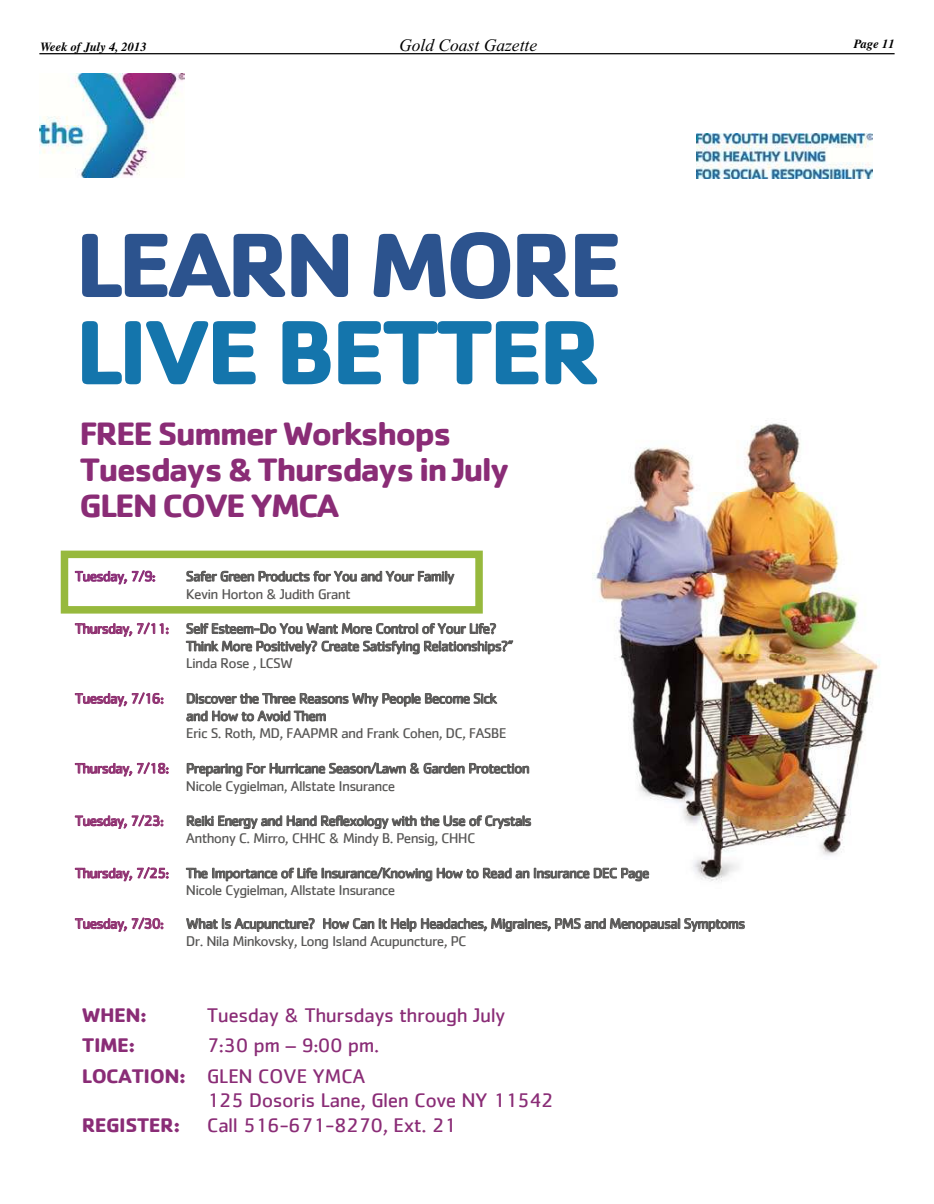
<style>
.page{position:relative;width:934px;height:1204px;background:#fff}
.page>*{position:absolute;margin:0;border:0;box-sizing:border-box;transform-origin:0 0}
.t1{font:700 94.5px "Cachet";letter-spacing:-.055em;color:#1475ac;scale:1.06 1}
.t2{font:700 94.5px "Cachet";letter-spacing:-.055em;color:#2c538e;scale:1.06 1}
.t3{font:700 33.38px/36.4px "Cachet";letter-spacing:-.055em;color:#8a2c76;scale:1.06 1}
.t4{font:20.38px/30.5px "Cachet";letter-spacing:-.025em;color:#8a2c76;scale:1.06 1}
.t5{font:700 20.38px "Cachet";letter-spacing:-.03em;color:#8a2c76;scale:1.06 1}
.t6{font:italic 17.5px "Times New Roman";color:#000}
.t7{font:14.62px/17.5px "Cachet";letter-spacing:-.05em;color:#585756;scale:1.06 1}
.t8{font:14.62px "Cachet";letter-spacing:-.05em;color:#8f3070;scale:1.06 1}
.t9{font:14.62px "Cachet";letter-spacing:-.05em;color:#8a2c76;scale:1.06 1}
.t10{font:italic 700 12.5px "Times";color:#000}
.s1{color:#8f3070}
.s2{font-weight:700}
</style>
<div class="page">
<hr style="left:39px;top:53px;width:855px;height:1px;background:#000">
<img style="left:592px;top:420px;width:288px;height:462px">
<svg style="left:75px;top:570px;width:80px;height:14px"></svg>
<svg style="left:186px;top:571px;width:268px;height:13px"></svg>
<svg style="left:75px;top:623px;width:94px;height:14px"></svg>
<svg style="left:186px;top:623px;width:310px;height:11px"></svg>
<svg style="left:186px;top:640px;width:327px;height:14px"></svg>
<svg style="left:75px;top:692px;width:89px;height:14px"></svg>
<svg style="left:187px;top:693px;width:310px;height:28px"></svg>
<svg style="left:75px;top:762px;width:94px;height:14px"></svg>
<svg style="left:187px;top:762px;width:342px;height:14px"></svg>
<svg style="left:75px;top:815px;width:88px;height:14px"></svg>
<svg style="left:187px;top:815px;width:344px;height:14px"></svg>
<svg style="left:75px;top:867px;width:94px;height:14px"></svg>
<svg style="left:186px;top:867px;width:463px;height:14px"></svg>
<svg style="left:75px;top:918px;width:88px;height:14px"></svg>
<svg style="left:186px;top:918px;width:129px;height:14px"></svg>
<svg style="left:323px;top:918px;width:422px;height:14px"></svg>
<img style="left:39px;top:73px;width:146px;height:105px">
<img style="left:696px;top:134px;width:177px;height:44px">
<div style="left:61px;top:550px;width:422px;height:63px;border:8px solid #97b93d"></div>
<p class="t10" style="left:40px;top:42px;width:108px">Week of July 4, 2013</p>
<p class="t6" style="left:399px;top:39px;width:140px">Gold Coast Gazette</p>
<p class="t10" style="left:854px;top:39px;width:42px">Page 11</p>
<h1 class="t2" style="left:75px;top:226px;width:519px">LEARN MORE</h1>
<h1 class="t1" style="left:75px;top:313px;width:498px">LIVE BETTER</h1>
<h2 class="t3" style="left:80px;top:417px;width:407px">FREE Summer Workshops<br>Tuesdays &amp; Thursdays in July<br>GLEN COVE YMCA</h2>
<p class="t9" style="left:75px;top:570px;width:78px">Tuesday, 7/9:</p>
<p class="t7" style="left:186px;top:568px;width:255px">Safer Green Products for You and Your Family<br>Kevin Horton &amp; Judith Grant</p>
<p class="t7" style="left:186px;top:621px;width:310px;text-indent:-111px"><span class="s1">Thursday, 7/11:</span> Self Esteem-Do You Want More Control of Your Life?<br>Think More Positively? Create Satisfying Relationships?”<br>Linda Rose , LCSW</p>
<p class="t8" style="left:75px;top:692px;width:85px">Tuesday, 7/16:</p>
<p class="t7" style="left:186px;top:690px;width:304px">Discover the Three Reasons Why People Become Sick and How to Avoid Them<br>Eric S. Roth, MD, FAAPMR and Frank Cohen, DC, FASBE</p>
<p class="t7" style="left:186px;top:760px;width:326px;text-indent:-111px"><span class="s1">Thursday, 7/18:</span> Preparing For Hurricane Season/Lawn &amp; Garden Protection<br>Nicole Cygielman, Allstate Insurance</p>
<p class="t8" style="left:75px;top:814px;width:85px">Tuesday, 7/23:</p>
<p class="t7" style="left:186px;top:813px;width:328px">Reiki Energy and Hand Reflexology with the Use of Crystals<br>Anthony C. Mirro, CHHC &amp; Mindy B. Pensig, CHHC</p>
<p class="t7" style="left:186px;top:865px;width:439px;text-indent:-111px"><span class="s1">Thursday, 7/25:</span> The Importance of Life Insurance/Knowing How to Read an Insurance DEC Page<br>Nicole Cygielman, Allstate Insurance</p>
<p class="t8" style="left:75px;top:917px;width:85px">Tuesday, 7/30:</p>
<p class="t7" style="left:186px;top:915px;width:529px;line-height:17.9px">What Is Acupuncture? How Can It Help Headaches, Migraines, PMS and Menopausal Symptoms<br>Dr. Nila Minkovsky, Long Island Acupuncture, PC</p>
<h3 class="t5" style="left:82px;top:1006px;width:63px">WHEN:</h3>
<h3 class="t4" style="left:207px;top:1001px;width:283px">Tuesday &amp; Thursdays through July</h3>
<h3 class="t5" style="left:82px;top:1037px;width:52px">TIME:</h3>
<h3 class="t4" style="left:82px;top:1031px;width:282px;text-indent:125px">7:30 pm – 9:00 pm.<br><span class="s2">LOCATION:</span> GLEN COVE YMCA</h3>
<h3 class="t4" style="left:207px;top:1086px;width:329px">125 Dosoris Lane, Glen Cove NY 11542</h3>
<h3 class="t5" style="left:82px;top:1117px;width:94px">REGISTER:</h3>
<h3 class="t4" style="left:207px;top:1111px;width:237px">Call 516-671-8270, Ext. 21</h3>
</div>
